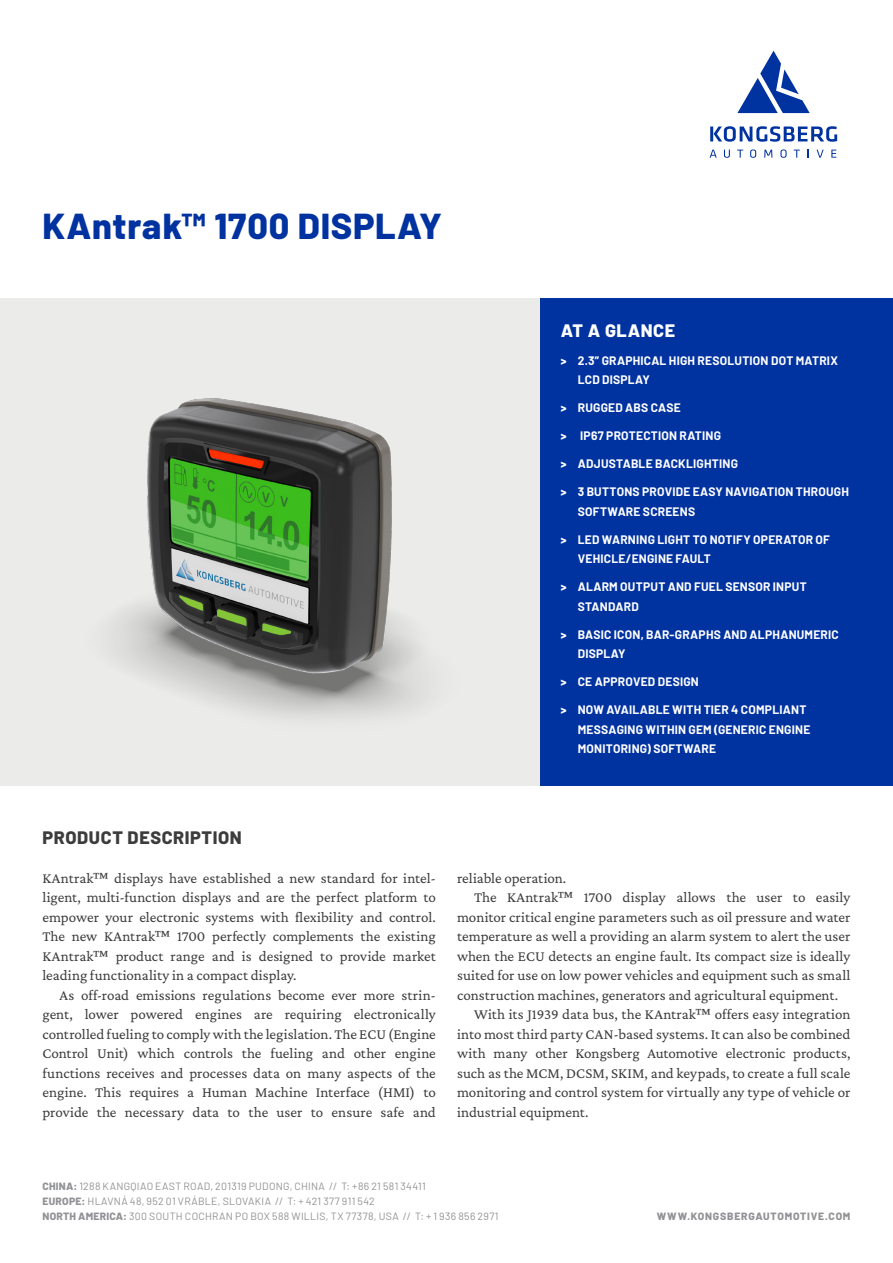
<style>
.page{position:relative;width:893px;height:1263px;background:#fff}
.page>*{position:absolute;margin:0;border:0;box-sizing:border-box;transform-origin:0 0}
.t1{font:800 36px "Barlow";letter-spacing:.02em;color:#0032a0}
.t2{font:800 18px "Barlow";letter-spacing:.035em;color:#3c3c3c}
.t3{font:800 18px "Barlow";letter-spacing:.03em;color:#fff}
.text{font:15px/19.5px "Crimson Pro";color:#3c3c3c;text-align:justify}
.text-first_paragraph{font:15px/19.5px "Crimson Pro";letter-spacing:-.005em;color:#3c3c3c;text-align:justify}
.t4{font:700 12px/19.5px "Barlow";letter-spacing:.02em;color:#fff}
.t5{font:10.5px/15px "Barlow";letter-spacing:.035em;color:#919295}
.t6{font:800 10.5px "Barlow";letter-spacing:.075em;color:#919295}
.s1{font-weight:800}
</style>
<div class="page">
<div style="left:539px;top:298px;width:354px;height:487px;background:#0032a0"></div>
<div style="left:0;top:298px;width:539px;height:487px;background:#ebebea"></div>
<img style="left:112px;top:398px;width:313px;height:320px">
<svg style="left:737px;top:51px;width:73px;height:62px"></svg>
<svg style="left:710px;top:150px;width:7px;height:8px"></svg>
<svg style="left:724px;top:150px;width:6px;height:8px"></svg>
<svg style="left:737px;top:150px;width:6px;height:8px"></svg>
<svg style="left:750px;top:149px;width:6px;height:9px"></svg>
<svg style="left:764px;top:150px;width:8px;height:8px"></svg>
<svg style="left:780px;top:149px;width:6px;height:9px"></svg>
<svg style="left:794px;top:150px;width:6px;height:8px"></svg>
<svg style="left:817px;top:150px;width:7px;height:8px"></svg>
<svg style="left:831px;top:150px;width:5px;height:8px"></svg>
<svg style="left:710px;top:126px;width:127px;height:16px"></svg>
<p class="t1" style="left:43px;top:199px;width:401px">KAntrak™ 1700 DISPLAY</p>
<p class="t3" style="left:561px;top:317px;width:116px">AT A GLANCE</p>
<p class="t4" style="left:578px;top:350px;width:262px;text-indent:-17px"><span class="s1">&gt;</span> 2.3” GRAPHICAL HIGH RESOLUTION DOT MATRIX<br>LCD DISPLAY</p>
<p class="t4" style="left:561px;top:397px;width:121px"><span class="s1">&gt;</span> RUGGED ABS CASE</p>
<p class="t4" style="left:561px;top:425px;width:162px"><span class="s1">&gt;</span> IP67 PROTECTION RATING</p>
<p class="t4" style="left:561px;top:453px;width:179px"><span class="s1">&gt;</span> ADJUSTABLE BACKLIGHTING</p>
<p class="t4" style="left:578px;top:481px;width:273px;text-indent:-17px"><span class="s1">&gt;</span> 3 BUTTONS PROVIDE EASY NAVIGATION THROUGH<br>SOFTWARE SCREENS</p>
<p class="t4" style="left:578px;top:529px;width:254px;text-indent:-17px"><span class="s1">&gt;</span> LED WARNING LIGHT TO NOTIFY OPERATOR OF<br>VEHICLE/ENGINE FAULT</p>
<p class="t4" style="left:578px;top:576px;width:231px;text-indent:-17px"><span class="s1">&gt;</span> ALARM OUTPUT AND FUEL SENSOR INPUT<br>STANDARD</p>
<p class="t4" style="left:578px;top:624px;width:263px;text-indent:-17px"><span class="s1">&gt;</span> BASIC ICON, BAR-GRAPHS AND ALPHANUMERIC<br>DISPLAY</p>
<p class="t4" style="left:561px;top:671px;width:140px"><span class="s1">&gt;</span> CE APPROVED DESIGN</p>
<p class="t4" style="left:578px;top:699px;width:234px;text-indent:-17px"><span class="s1">&gt;</span> NOW AVAILABLE WITH TIER 4 COMPLIANT<br>MESSAGING WITHIN GEM (GENERIC ENGINE<br>MONITORING) SOFTWARE</p>
<p class="t2" style="left:43px;top:824px;width:201px">PRODUCT DESCRIPTION</p>
<p class="text-first_paragraph" style="left:43px;top:868px;width:395px">KAntrak™ displays have established a new standard for intel&shy;ligent, multi-function displays and are the perfect platform to empower your electronic systems with flexibility and control.<br>The new KAntrak™ 1700 perfectly complements the existing KAntrak™ product range and is designed to provide market leading functionality in a compact display.</p>
<p class="text" style="left:43px;top:985px;width:395px;text-indent:17px">As off-road emissions regulations become ever more strin&shy;gent, lower powered engines are requiring electronically controlled fueling to comply with the legislation. The ECU (Engine Control Unit) which controls the fueling and other engine functions receives and processes data on many aspects of the engine. This requires a Human Machine Interface (HMI) to provide the necessary data to the user to ensure safe and</p>
<p class="text" style="left:457px;top:868px;width:111px">reliable operation.</p>
<p class="text" style="left:457px;top:887px;width:395px;text-indent:17px">The KAntrak™ 1700 display allows the user to easily monitor critical engine parameters such as oil pressure and water temperature as well a providing an alarm system to alert the user when the ECU detects an engine fault. Its compact size is ideally suited for use on low power vehicles and equipment such as small construction machines, generators and agricultural equipment.</p>
<p class="text" style="left:457px;top:1004px;width:395px;text-indent:17px">With its J1939 data bus, the KAntrak™ offers easy integration into most third party CAN-based systems. It can also be combined with many other Kongsberg Automotive electronic products, such as the MCM, DCSM, SKIM, and keypads, to create a full scale monitoring and control system for virtually any type of vehicle or industrial equipment.</p>
<p class="t5" style="left:43px;top:1178px;width:458px"><span class="s1">CHINA:</span> 1288 KANGQIAO EAST ROAD, 201319 PUDONG, CHINA // T: +86 21 581 34411<br><span class="s1">EUROPE:</span> HLAVNÁ 48, 952 01 VRÁBLE, SLOVAKIA // T: + 421 377 911 542<br><span class="s1">NORTH AMERICA:</span> 300 SOUTH COCHRAN PO BOX 588 WILLIS, TX 77378, USA // T: + 1 936 856 2971</p>
<p class="t6" style="left:657px;top:1209px;width:195px">WWW.KONGSBERGAUTOMOTIVE.COM</p>
</div>
